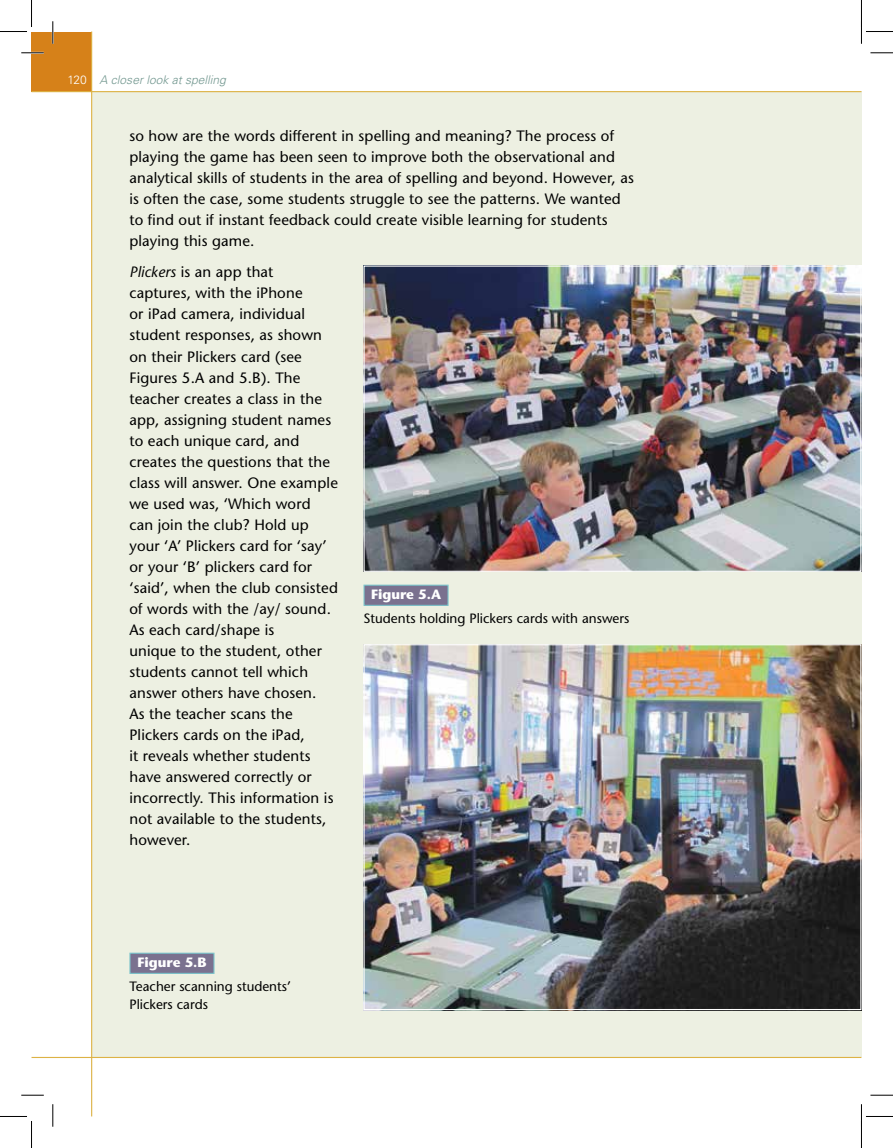
<style>
.page{position:relative;width:893px;height:1148px;background:#fff}
.page>*{position:absolute;margin:0;border:0;box-sizing:border-box;transform-origin:0 0}
.t1{font:15px/21px "Stone Sans";letter-spacing:.01em;color:#000}
.t2{font:13.5px/18px "Stone Sans";color:#000}
.t3{font:700 13.5px "Stone Sans";color:#fff}
.t4{font:italic 300 12px "Univers";color:#739890}
.s1{font-style:normal;color:#fff}
.s2{font-style:italic}
</style>
<div class="page">
<div style="left:91px;top:91px;width:770px;height:966px;background:#edf0e2"></div>
<div style="left:364px;top:585px;width:84px;height:20px;background:#7a718f"></div>
<div style="left:363px;top:584px;width:85px;height:22px;border:1px solid #7cc4cb"></div>
<div style="left:130px;top:953px;width:84px;height:20px;background:#7a718f"></div>
<div style="left:129px;top:952px;width:85px;height:21px;border:1px solid #7cc4cb"></div>
<div style="left:32px;top:32px;width:59px;height:59px;background:#d68119"></div>
<hr style="left:91px;top:32px;width:1px;height:1084px;background:#ddb245">
<hr style="left:32px;top:91px;width:829px;height:1px;background:#ddb245">
<hr style="left:32px;top:1056px;width:829px;height:1px;background:#ddb245">
<img style="left:365px;top:267px;width:494px;height:303px">
<div style="left:363px;top:265px;width:498px;height:307px;border:1px solid #fff"></div>
<img style="left:365px;top:646px;width:494px;height:361px">
<hr style="left:21px;top:52px;width:23px;height:2px;background:#fff">
<hr style="left:52px;top:21px;width:2px;height:23px;background:#fff">
<svg style="left:21px;top:53px;width:23px;height:1px"></svg>
<svg style="left:870px;top:53px;width:22px;height:1px"></svg>
<svg style="left:21px;top:1094px;width:23px;height:1px"></svg>
<svg style="left:870px;top:1094px;width:22px;height:1px"></svg>
<svg style="left:53px;top:21px;width:1px;height:23px"></svg>
<svg style="left:53px;top:1104px;width:1px;height:22px"></svg>
<svg style="left:0;top:0;width:32px;height:32px"></svg>
<svg style="left:0;top:1116px;width:32px;height:31px"></svg>
<svg style="left:860px;top:0;width:32px;height:44px"></svg>
<svg style="left:860px;top:1104px;width:32px;height:43px"></svg>
<p class="t4" style="left:67px;top:72px;width:160px"><span class="s1">120</span> A closer look at spelling</p>
<p class="t1" style="left:129px;top:125px;width:506px">so how are the words different in spelling and meaning? The process of playing the game has been seen to improve both the observational and analytical skills of students in the area of spelling and beyond. However, as is often the case, some students struggle to see the patterns. We wanted to find out if instant feedback could create visible learning for students playing this game.</p>
<p class="t1" style="left:129px;top:261px;width:210px"><span class="s2">Plickers</span> is an app that captures, with the iPhone<br>or iPad camera, individual student responses, as shown on their Plickers card (see<br>Figures 5.A and 5.B). The teacher creates a class in the app, assigning student names to each unique card, and creates the questions that the class will answer. One example we used was, ‘Which word can join the club? Hold up your ‘A’ Plickers card for ‘say’ or your ‘B’ plickers card for ‘said’, when the club consisted of words with the /ay/ sound.<br>As each card/shape is<br>unique to the student, other students cannot tell which answer others have chosen.<br>As the teacher scans the<br>Plickers cards on the iPad,<br>it reveals whether students have answered correctly or incorrectly. This information is not available to the students, however.</p>
<p class="t3" style="left:371px;top:585px;width:72px">Figure 5.A</p>
<p class="t2" style="left:363px;top:609px;width:267px">Students holding Plickers cards with answers</p>
<p class="t3" style="left:137px;top:953px;width:71px">Figure 5.B</p>
<p class="t2" style="left:129px;top:977px;width:163px">Teacher scanning students’<br>Plickers cards</p>
</div>
